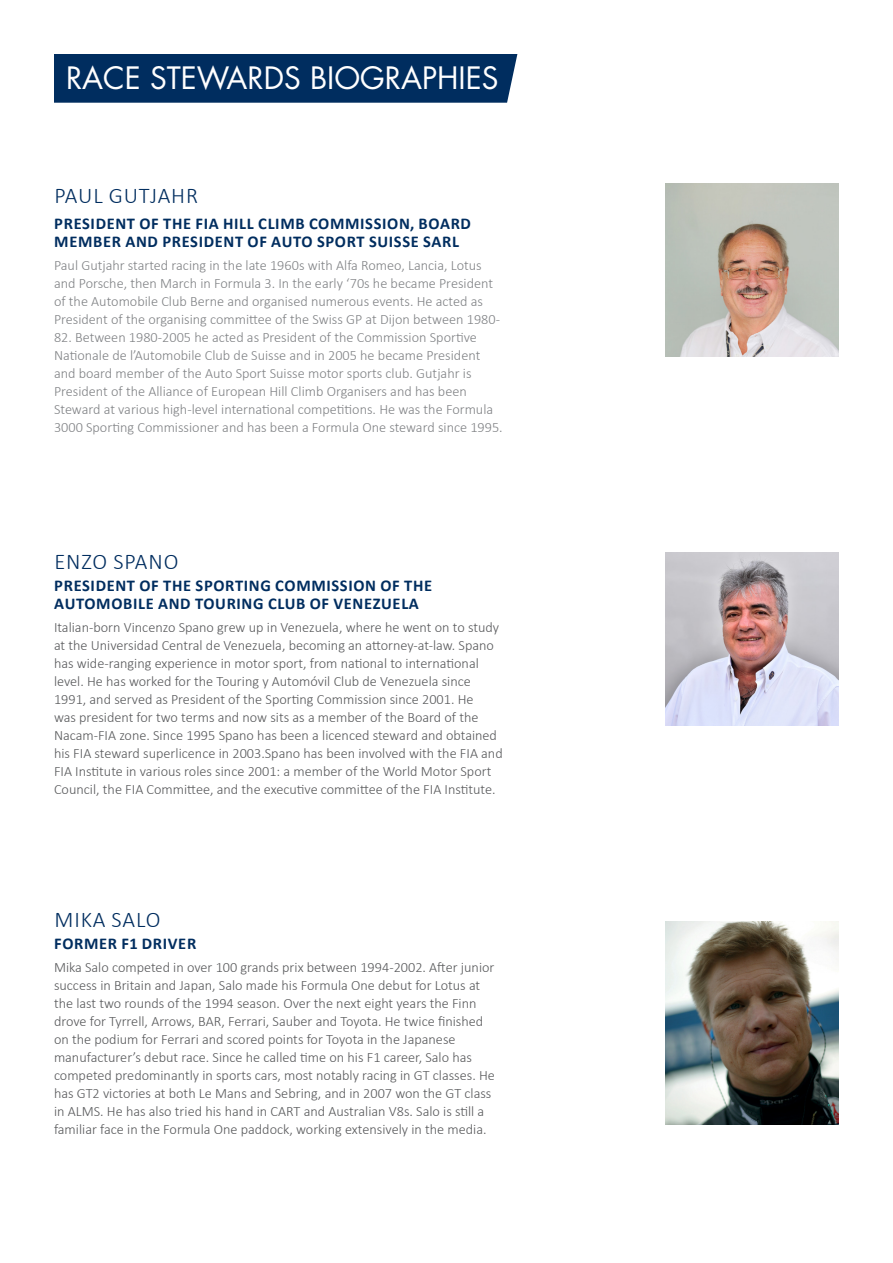
<style>
.page{position:relative;width:893px;height:1263px;background:#fff}
.page>*{position:absolute;margin:0;border:0;box-sizing:border-box;transform-origin:0 0}
.t1{font:30px "Futura Std";color:#fff}
.t2{font:300 22.5px "Calibri";letter-spacing:.04em;color:#002d5f}
.t3{font:700 16.5px/18px "Calibri";letter-spacing:.04em;color:#002d5f}
.t4{font:300 14.25px/18px "Calibri";color:#58595b}
.t5{font:300 14.25px/18px "Calibri";color:#808285}
</style>
<div class="page">
<img style="left:665px;top:184px;width:173px;height:173px">
<img style="left:665px;top:552px;width:173px;height:174px">
<img style="left:665px;top:921px;width:173px;height:204px">
<div style="left:54px;top:54px;width:463px;height:49px;background:#002d5f"></div>
<h1 class="t1" style="left:66px;top:59px;width:434px">RACE STEWARDS BIOGRAPHIES</h1>
<h2 class="t2" style="left:54px;top:181px;width:145px">PAUL GUTJAHR</h2>
<p class="t3" style="left:54px;top:215px;width:418px">PRESIDENT OF THE FIA HILL CLIMB COMMISSION, BOARD<br>MEMBER AND PRESIDENT OF AUTO SPORT SUISSE SARL</p>
<p class="t5" style="left:54px;top:256px;width:447px">Paul Gutjahr started racing in the late 1960s with Alfa Romeo, Lancia, Lotus and Porsche, then March in Formula 3. In the early ‘70s he became President of the Automobile Club Berne and organised numerous events. He acted as President of the organising committee of the Swiss GP at Dijon between 1980-</p>
<p class="t5" style="left:54px;top:328px;width:450px">82. Between 1980-2005 he acted as President of the Commission Sportive Nationale de l’Automobile Club de Suisse and in 2005 he became President and board member of the Auto Sport Suisse motor sports club. Gutjahr is President of the Alliance of European Hill Climb Organisers and has been Steward at various high-level international competitions. He was the Formula 3000 Sporting Commissioner and has been a Formula One steward since 1995.</p>
<h2 class="t2" style="left:54px;top:548px;width:126px">ENZO SPANO</h2>
<p class="t3" style="left:54px;top:577px;width:379px">PRESIDENT OF THE SPORTING COMMISSION OF THE<br>AUTOMOBILE AND TOURING CLUB OF VENEZUELA</p>
<p class="t4" style="left:54px;top:618px;width:450px">Italian-born Vincenzo Spano grew up in Venezuela, where he went on to study at the Universidad Central de Venezuela, becoming an attorney-at-law. Spano has wide-ranging experience in motor sport, from national to international level. He has worked for the Touring y Automóvil Club de Venezuela since 1991, and served as President of the Sporting Commission since 2001. He<br>was president for two terms and now sits as a member of the Board of the Nacam-FIA zone. Since 1995 Spano has been a licenced steward and obtained his FIA steward superlicence in 2003.Spano has been involved with the FIA and FIA Institute in various roles since 2001: a member of the World Motor Sport Council, the FIA Committee, and the executive committee of the FIA Institute.</p>
<h2 class="t2" style="left:54px;top:906px;width:108px">MIKA SALO</h2>
<p class="t3" style="left:54px;top:935px;width:143px">FORMER F1 DRIVER</p>
<p class="t4" style="left:54px;top:958px;width:442px">Mika Salo competed in over 100 grands prix between 1994-2002. After junior success in Britain and Japan, Salo made his Formula One debut for Lotus at the last two rounds of the 1994 season. Over the next eight years the Finn drove for Tyrrell, Arrows, BAR, Ferrari, Sauber and Toyota. He twice finished on the podium for Ferrari and scored points for Toyota in the Japanese manufacturer’s debut race. Since he called time on his F1 career, Salo has competed predominantly in sports cars, most notably racing in GT classes. He has GT2 victories at both Le Mans and Sebring, and in 2007 won the GT class in ALMS. He has also tried his hand in CART and Australian V8s. Salo is still a familiar face in the Formula One paddock, working extensively in the media.</p>
</div>
